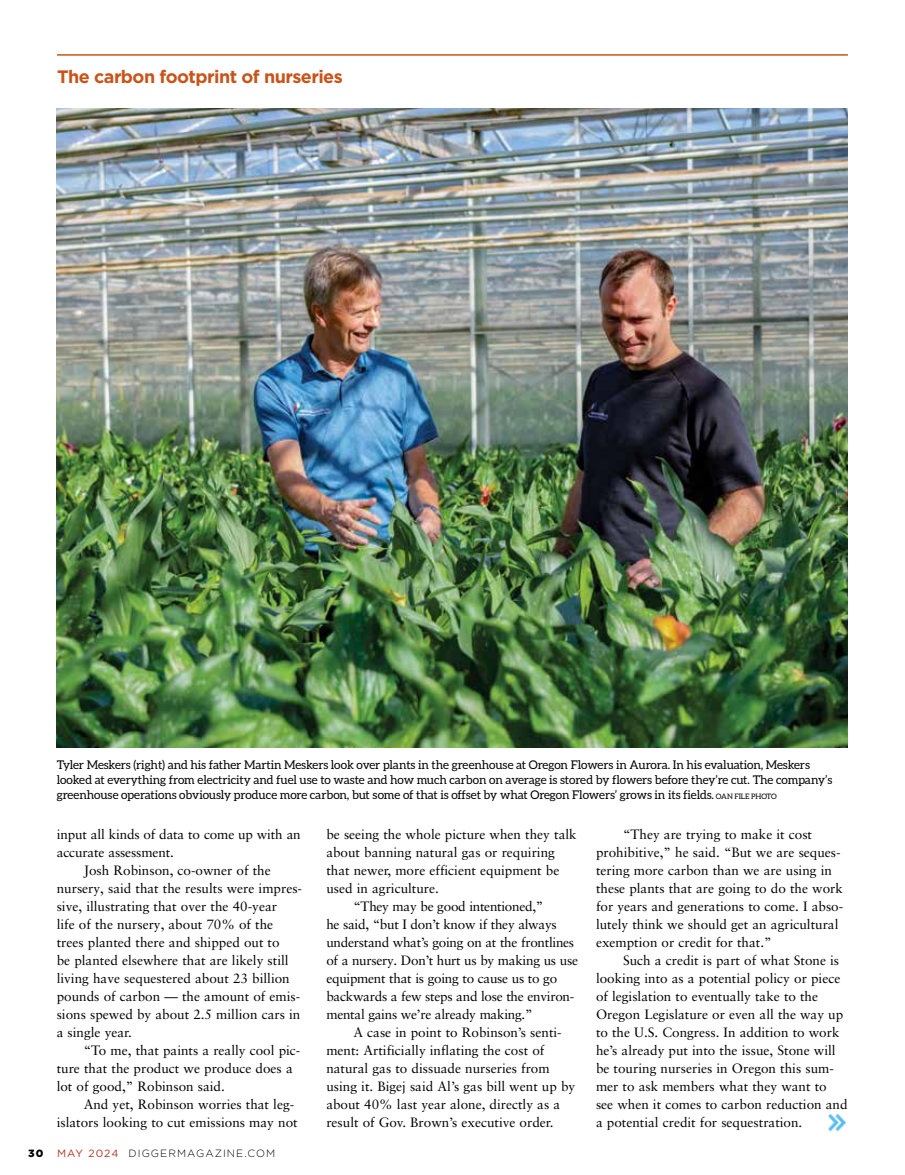
<style>
.page{position:relative;width:905px;height:1175px;background:#fff}
.page>*{position:absolute;margin:0;border:0;box-sizing:border-box;transform-origin:0 0}
.t1{font:700 18px "Gotham";letter-spacing:-.03em;color:#c8541a}
.t2{font:13.5px/18px "Sabon LT Pro";color:#000}
.t3{font:13.5px "Sabon LT Pro";letter-spacing:-.02em;color:#000}
.t4{font:12px/15px "Aleo";letter-spacing:-.01em;color:#000}
.t5{font:300 10.5px "Gotham";letter-spacing:.1em;color:#000}
.t6{font:900 10.5px "Gotham";color:#000}
.s1{font-size:7.5px}
.s2{font-weight:400;color:#b03823}
</style>
<div class="page">
<img style="left:57px;top:108px;width:790px;height:639px">
<hr style="left:57px;top:54px;width:790px;height:2px;background:#c8541a">
<img style="left:828px;top:1113px;width:18px;height:19px">
<h1 class="t1" style="left:57px;top:65px;width:287px">The carbon footprint of nurseries</h1>
<p class="t4" style="left:57px;top:757px;width:777px">Tyler Meskers (right) and his father Martin Meskers look over plants in the greenhouse at Oregon Flowers in Aurora. In his evaluation, Meskers looked at everything from electricity and fuel use to waste and how much carbon on average is stored by flowers before they’re cut. The company’s greenhouse operations obviously produce more carbon, but some of that is offset by what Oregon Flowers’ grows in its fields. <span class="s1">OAN FILE PHOTO</span></p>
<p class="t2" style="left:57px;top:824px;width:245px">input all kinds of data to come up with an</p>
<p class="t2" style="left:57px;top:842px;width:119px">accurate assessment.</p>
<p class="t2" style="left:84px;top:860px;width:188px">Josh Robinson, co-owner of the</p>
<p class="t2" style="left:57px;top:878px;width:247px">nursery, said that the results were impres-</p>
<p class="t2" style="left:57px;top:896px;width:222px">sive, illustrating that over the 40-year</p>
<p class="t2" style="left:57px;top:914px;width:218px">life of the nursery, about 70% of the</p>
<p class="t2" style="left:57px;top:932px;width:224px">trees planted there and shipped out to</p>
<p class="t2" style="left:57px;top:950px;width:233px">be planted elsewhere that are likely still</p>
<p class="t2" style="left:57px;top:968px;width:234px">living have sequestered about 23 billion</p>
<p class="t2" style="left:57px;top:986px;width:245px">pounds of carbon — the amount of emis-</p>
<p class="t2" style="left:57px;top:1004px;width:245px">sions spewed by about 2.5 million cars in</p>
<p class="t2" style="left:57px;top:1022px;width:77px">a single year.</p>
<p class="t2" style="left:84px;top:1040px;width:218px">“To me, that paints a really cool pic-</p>
<p class="t2" style="left:57px;top:1058px;width:237px">ture that the product we produce does a</p>
<p class="t2" style="left:57px;top:1076px;width:170px">lot of good,” Robinson said.</p>
<p class="t2" style="left:84px;top:1094px;width:212px">And yet, Robinson worries that leg-</p>
<p class="t2" style="left:57px;top:1112px;width:242px">islators looking to cut emissions may not</p>
<p class="t6" style="left:28px;top:1145px;width:17px">30</p>
<p class="t5" style="left:57px;top:1146px;width:220px"><span class="s2">MAY 2024</span> DIGGERMAGAZINE.COM</p>
<p class="t2" style="left:326px;top:824px;width:252px">be seeing the whole picture when they talk</p>
<p class="t2" style="left:326px;top:842px;width:230px">about banning natural gas or requiring</p>
<p class="t2" style="left:326px;top:860px;width:234px">that newer, more efficient equipment be</p>
<p class="t2" style="left:326px;top:878px;width:114px">used in agriculture.</p>
<p class="t3" style="left:353px;top:897px;width:191px">“They may be good intentioned,”</p>
<p class="t3" style="left:326px;top:915px;width:232px">he said, “but I don’t know if they always</p>
<p class="t3" style="left:326px;top:933px;width:249px">understand what’s going on at the frontlines</p>
<p class="t3" style="left:326px;top:951px;width:253px">of a nursery. Don’t hurt us by making us use</p>
<p class="t3" style="left:326px;top:969px;width:232px">equipment that is going to cause us to go</p>
<p class="t3" style="left:326px;top:987px;width:249px">backwards a few steps and lose the environ-</p>
<p class="t3" style="left:326px;top:1005px;width:208px">mental gains we’re already making.”</p>
<p class="t2" style="left:353px;top:1022px;width:210px">A case in point to Robinson’s senti-</p>
<p class="t2" style="left:326px;top:1040px;width:219px">ment: Artificially inflating the cost of</p>
<p class="t2" style="left:326px;top:1058px;width:225px">natural gas to dissuade nurseries from</p>
<p class="t2" style="left:326px;top:1076px;width:250px">using it. Bigej said Al’s gas bill went up by</p>
<p class="t2" style="left:326px;top:1094px;width:235px">about 40% last year alone, directly as a</p>
<p class="t2" style="left:326px;top:1112px;width:228px">result of Gov. Brown’s executive order.</p>
<p class="t2" style="left:596px;top:824px;width:249px;text-indent:27px">“They are trying to make it cost prohibitive,” he said. “But we are seques&shy;tering more carbon than we are using in these plants that are going to do the work for years and generations to come. I abso&shy;lutely think we should get an agricultural exemption or credit for that.”</p>
<p class="t2" style="left:596px;top:950px;width:253px;text-indent:27px">Such a credit is part of what Stone is looking into as a potential policy or piece of legislation to eventually take to the Oregon Legislature or even all the way up to the U.S. Congress. In addition to work he’s already put into the issue, Stone will be touring nurseries in Oregon this sum&shy;mer to ask members what they want to<br>see when it comes to carbon reduction and a potential credit for sequestration.</p>
</div>
